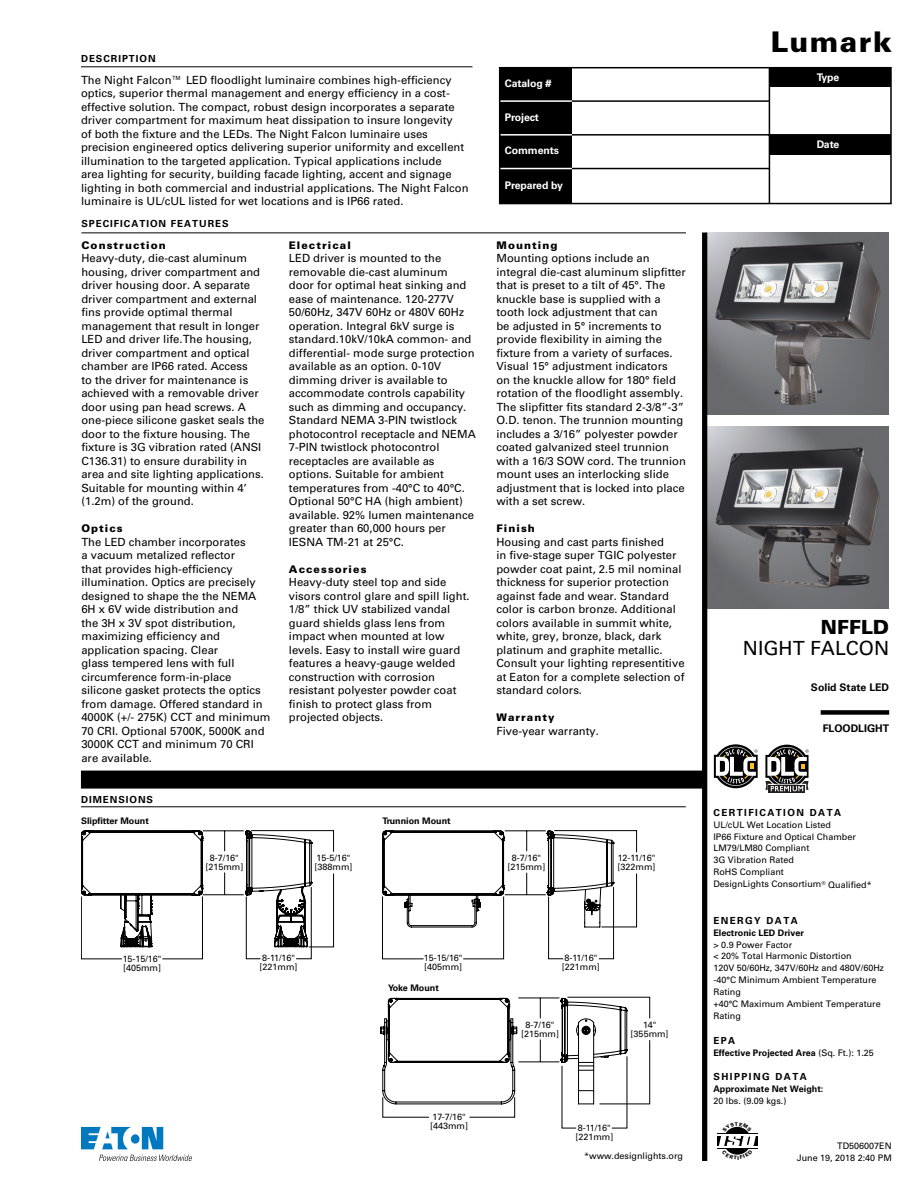
<style>
.page{position:relative;width:918px;height:1188px;background:#fff}
.page>*{position:absolute;margin:0;border:0;box-sizing:border-box;transform-origin:0 0}
.t1{font:900 28.5px "Univers LT Std";letter-spacing:.05em;color:#000}
.t2{font:19.5px "Univers LT Std";color:#000}
.t3{font:900 19.5px "Univers LT Std";color:#000}
.t4{font:11.25px/13.5px "Univers LT Std";color:#000}
.t5{font:900 10.5px "Univers LT Std";letter-spacing:.1em;color:#000}
.t6{font:700 10.5px "Univers LT Std";letter-spacing:-.01em;color:#fff}
.t7{font:700 10.5px "Univers LT Std";color:#000}
.t8{font:700 9.75px "Univers LT Std";letter-spacing:.1em;color:#000}
.t9{font:700 9.75px "Univers LT Std";letter-spacing:.15em;color:#000}
.t10{font:9px/12px "Univers LT Std";color:#000}
.t11{font:700 9px "Univers LT Std";color:#000}
.s1{font-weight:400}
</style>
<div class="page">
<div style="left:821px;top:710px;width:68px;height:5px;background:#000"></div>
<img style="left:707px;top:232px;width:182px;height:183px">
<img style="left:707px;top:426px;width:182px;height:183px">
<div style="left:702px;top:232px;width:5px;height:929px;background:#000"></div>
<div style="left:81px;top:771px;width:624px;height:18px;background:#000"></div>
<hr style="left:81px;top:233px;width:605px;height:1px;background:#000">
<hr style="left:81px;top:67px;width:391px;height:1px;background:#000">
<svg style="left:717px;top:1133px;width:41px;height:16px"></svg>
<hr style="left:716px;top:1135px;width:43px;height:1px;background:#fff">
<hr style="left:716px;top:1146px;width:43px;height:1px;background:#fff">
<svg style="left:81px;top:1127px;width:82px;height:22px"></svg>
<svg style="left:99px;top:1155px;width:93px;height:6px"></svg>
<svg style="left:81px;top:830px;width:121px;height:130px"></svg>
<svg style="left:614px;top:830px;width:23px;height:129px"></svg>
<svg style="left:202px;top:830px;width:412px;height:130px"></svg>
<hr style="left:505px;top:830px;width:41px;height:1px;background:#000">
<hr style="left:505px;top:894px;width:41px;height:1px;background:#000">
<svg style="left:526px;top:831px;width:1px;height:20px"></svg>
<svg style="left:526px;top:873px;width:1px;height:21px"></svg>
<svg style="left:380px;top:996px;width:270px;height:133px"></svg>
<hr style="left:81px;top:807px;width:605px;height:1px;background:#000">
<svg style="left:714px;top:744px;width:44px;height:44px"></svg>
<svg style="left:769px;top:791px;width:36px;height:2px"></svg>
<svg style="left:765px;top:745px;width:44px;height:46px"></svg>
<div style="left:500px;top:68px;width:72px;height:136px;background:#000"></div>
<div style="left:770px;top:67px;width:121px;height:20px;background:#000"></div>
<div style="left:770px;top:135px;width:121px;height:20px;background:#000"></div>
<hr style="left:572px;top:100px;width:198px;height:2px;background:#000">
<hr style="left:500px;top:100px;width:72px;height:2px;background:#fff">
<hr style="left:572px;top:168px;width:198px;height:1px;background:#000">
<hr style="left:500px;top:168px;width:72px;height:1px;background:#fff">
<hr style="left:769px;top:68px;width:1px;height:136px;background:#000">
<hr style="left:572px;top:134px;width:319px;height:2px;background:#000">
<hr style="left:500px;top:134px;width:72px;height:2px;background:#fff">
<div style="left:499px;top:67px;width:393px;height:137px;border:2px solid #000"></div>
<svg style="left:719px;top:1126px;width:37px;height:29px"></svg>
<p class="t8" style="left:81px;top:53px;width:76px">DESCRIPTION</p>
<p class="t4" style="left:81px;top:73px;width:389px">The Night Falcon™ LED floodlight luminaire combines high-efficiency optics, superior thermal management and energy efficiency in a cost&shy;effective solution. The compact, robust design incorporates a separate driver compartment for maximum heat dissipation to insure longevity<br>of both the fixture and the LEDs. The Night Falcon luminaire uses precision engineered optics delivering superior uniformity and excellent illumination to the targeted application. Typical applications include<br>area lighting for security, building facade lighting, accent and signage lighting in both commercial and industrial applications. The Night Falcon luminaire is UL/cUL listed for wet locations and is IP66 rated.</p>
<p class="t8" style="left:81px;top:218px;width:149px">SPECIFICATION FEATURES</p>
<p class="t5" style="left:81px;top:238px;width:86px">Construction</p>
<p class="t4" style="left:81px;top:251px;width:185px">Heavy-duty, die-cast aluminum housing, driver compartment and driver housing door. A separate driver compartment and external fins provide optimal thermal management that result in longer<br>LED and driver life.The housing, driver compartment and optical chamber are IP66 rated. Access<br>to the driver for maintenance is achieved with a removable driver door using pan head screws. A one-piece silicone gasket seals the door to the fixture housing. The fixture is 3G vibration rated (ANSI<br>C136.31) to ensure durability in area and site lighting applications.<br>Suitable for mounting within 4’ (1.2m) of the ground.</p>
<p class="t5" style="left:81px;top:522px;width:43px">Optics</p>
<p class="t4" style="left:81px;top:535px;width:191px">The LED chamber incorporates<br>a vacuum metalized reflector<br>that provides high-efficiency illumination. Optics are precisely designed to shape the the NEMA<br>6H x 6V wide distribution and<br>the 3H x 3V spot distribution, maximizing efficiency and application spacing. Clear<br>glass tempered lens with full circumference form-in-place silicone gasket protects the optics from damage. Offered standard in<br>4000K (+/- 275K) CCT and minimum<br>70 CRI. Optional 5700K, 5000K and<br>3000K CCT and minimum 70 CRI are available.</p>
<p class="t8" style="left:81px;top:794px;width:74px">DIMENSIONS</p>
<p class="t11" style="left:81px;top:816px;width:69px">Slipfitter Mount</p>
<p class="t10" style="left:206px;top:853px;width:39px;line-height:9px;text-align:center">8-7/16" [215mm]</p>
<p class="t5" style="left:289px;top:238px;width:63px">Electrical</p>
<p class="t4" style="left:289px;top:251px;width:188px">LED driver is mounted to the removable die-cast aluminum<br>door for optimal heat sinking and ease of maintenance. 120-277V<br>50/60Hz, 347V 60Hz or 480V 60Hz operation. Integral 6kV surge is standard.10kV/10kA common- and differential- mode surge protection available as an option. 0-10V dimming driver is available to accommodate controls capability such as dimming and occupancy.<br>Standard NEMA 3-PIN twistlock photocontrol receptacle and NEMA<br>7-PIN twistlock photocontrol receptacles are available as options. Suitable for ambient temperatures from -40°C to 40°C.<br>Optional 50°C HA (high ambient) available. 92% lumen maintenance greater than 60,000 hours per<br>IESNA TM-21 at 25°C.</p>
<p class="t5" style="left:289px;top:562px;width:79px">Accessories</p>
<p class="t4" style="left:289px;top:575px;width:182px">Heavy-duty steel top and side visors control glare and spill light.<br>1/8” thick UV stabilized vandal guard shields glass lens from impact when mounted at low levels. Easy to install wire guard features a heavy-gauge welded construction with corrosion resistant polyester powder coat finish to protect glass from projected objects.</p>
<p class="t10" style="left:315px;top:854px;width:39px;line-height:9px">15-5/16" [388mm]</p>
<p class="t11" style="left:383px;top:816px;width:70px">Trunnion Mount</p>
<p class="t6" style="left:505px;top:77px;width:48px">Catalog #</p>
<p class="t6" style="left:505px;top:111px;width:36px">Project</p>
<p class="t6" style="left:505px;top:144px;width:56px">Comments</p>
<p class="t6" style="left:505px;top:179px;width:60px">Prepared by</p>
<p class="t5" style="left:496px;top:238px;width:63px">Mounting</p>
<p class="t4" style="left:496px;top:251px;width:191px">Mounting options include an integral die-cast aluminum slipfitter that is preset to a tilt of 45°. The knuckle base is supplied with a tooth lock adjustment that can<br>be adjusted in 5° increments to provide flexibility in aiming the fixture from a variety of surfaces.<br>Visual 15° adjustment indicators<br>on the knuckle allow for 180° field rotation of the floodlight assembly.<br>The slipfitter fits standard 2-3/8”-3” O.D. tenon. The trunnion mounting includes a 3/16” polyester powder coated galvanized steel trunnion with a 16/3 SOW cord. The trunnion mount uses an interlocking slide adjustment that is locked into place with a set screw.</p>
<p class="t5" style="left:496px;top:522px;width:40px">Finish</p>
<p class="t4" style="left:496px;top:535px;width:190px">Housing and cast parts finished<br>in five-stage super TGIC polyester powder coat paint, 2.5 mil nominal thickness for superior protection against fade and wear. Standard color is carbon bronze. Additional colors available in summit white, white, grey, bronze, black, dark platinum and graphite metallic.<br>Consult your lighting representitive at Eaton for a complete selection of standard colors.</p>
<p class="t5" style="left:496px;top:711px;width:60px">Warranty</p>
<p class="t4" style="left:496px;top:724px;width:104px">Five-year warranty.</p>
<p class="t10" style="left:508px;top:853px;width:39px;line-height:9px;text-align:center">8-7/16" [215mm]</p>
<p class="t10" style="left:618px;top:854px;width:39px;line-height:9px">12-11/16" [322mm]</p>
<p class="t10" style="left:123px;top:954px;width:40px;line-height:9px">15-15/16" [405mm]</p>
<p class="t10" style="left:260px;top:954px;width:39px;line-height:9px">8-11/16" [221mm]</p>
<p class="t10" style="left:424px;top:954px;width:40px;line-height:9px">15-15/16" [405mm]</p>
<p class="t11" style="left:388px;top:983px;width:52px">Yoke Mount</p>
<p class="t10" style="left:430px;top:1112px;width:39px;line-height:9px">17-7/16" [443mm]</p>
<p class="t10" style="left:562px;top:954px;width:39px;line-height:9px">8-11/16" [221mm]</p>
<p class="t10" style="left:521px;top:1020px;width:39px;line-height:9px;text-align:center">8-7/16" [215mm]</p>
<p class="t10" style="left:631px;top:1020px;width:39px;line-height:9px;text-align:center">14" [355mm]</p>
<p class="t10" style="left:575px;top:1123px;width:39px;line-height:9px">8-11/16" [221mm]</p>
<p class="t10" style="left:584px;top:1150px;width:100px">*www.designlights.org</p>
<h1 class="t1" style="left:771px;top:24px;width:123px">Lumark</h1>
<p class="t6" style="left:817px;top:71px;width:24px">Type</p>
<p class="t6" style="left:817px;top:138px;width:24px">Date</p>
<h2 class="t3" style="left:821px;top:615px;width:70px">NFFLD</h2>
<h2 class="t2" style="left:743px;top:637px;width:148px">NIGHT FALCON</h2>
<p class="t7" style="left:811px;top:681px;width:80px">Solid State LED</p>
<p class="t7" style="left:823px;top:722px;width:68px">FLOODLIGHT</p>
<p class="t9" style="left:713px;top:806px;width:129px">CERTIFICATION DATA</p>
<p class="t10" style="left:713px;top:818px;width:160px">UL/cUL Wet Location Listed<br>IP66 Fixture and Optical Chamber<br>LM79/LM80 Compliant<br>3G Vibration Rated<br>RoHS Compliant<br>DesignLights Consortium<sup>®</sup> Qualified*</p>
<p class="t9" style="left:713px;top:914px;width:86px">ENERGY DATA</p>
<p class="t11" style="left:713px;top:927px;width:92px">Electronic LED Driver</p>
<p class="t10" style="left:713px;top:938px;width:172px">&gt; 0.9 Power Factor<br>&lt; 20% Total Harmonic Distortion<br>120V 50/60Hz, 347V/60Hz and 480V/60Hz -40°C Minimum Ambient Temperature<br>Rating<br>+40°C Maximum Ambient Temperature<br>Rating</p>
<p class="t8" style="left:713px;top:1034px;width:23px">EPA</p>
<p class="t11" style="left:713px;top:1047px;width:162px">Effective Projected Area <span class="s1">(Sq. Ft.): 1.25</span></p>
<p class="t9" style="left:713px;top:1070px;width:95px">SHIPPING DATA</p>
<p class="t11" style="left:713px;top:1083px;width:112px">Approximate Net Weight:</p>
<p class="t10" style="left:713px;top:1094px;width:75px">20 lbs. (9.09 kgs.)</p>
<p class="t10" style="left:797px;top:1140px;width:97px;text-align:right">TD506007EN<br>June 19, 2018 2:40 PM</p>
</div>
